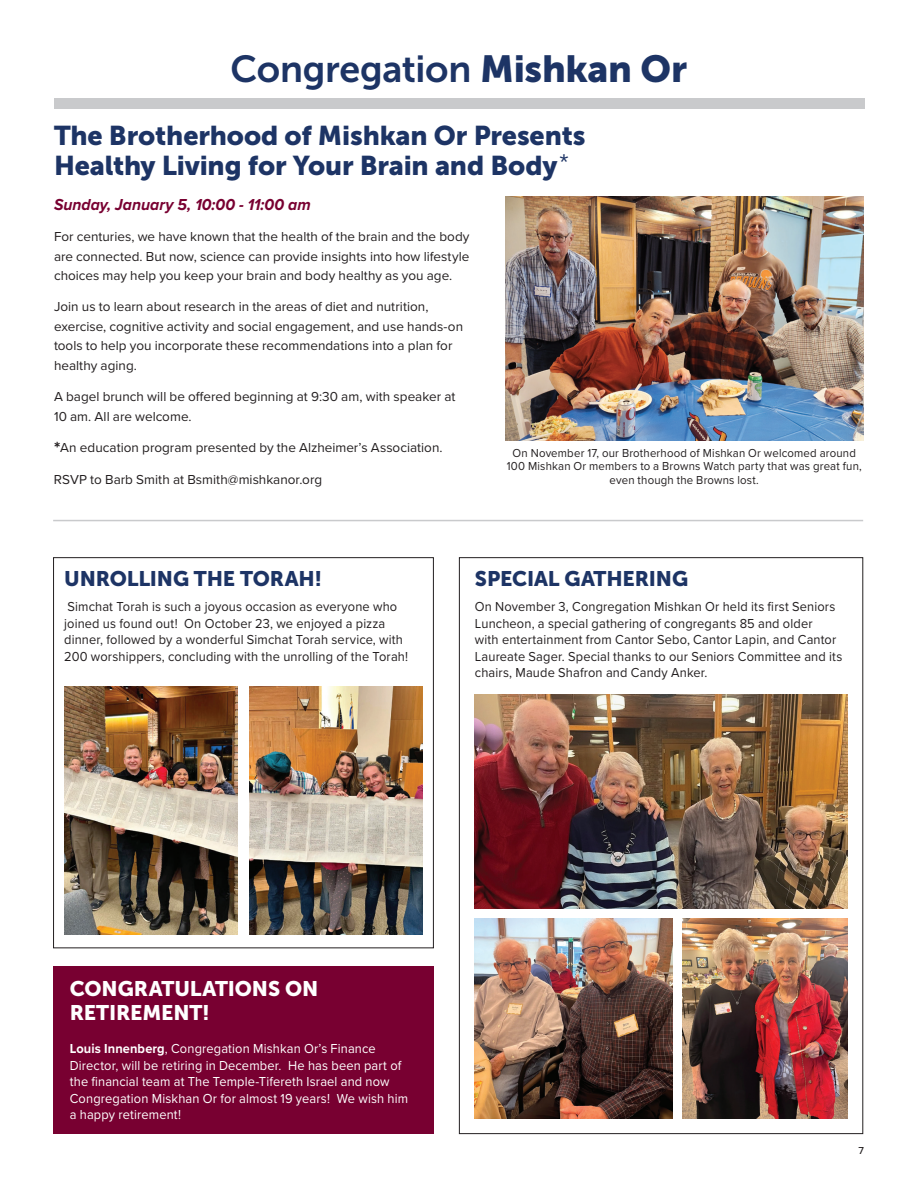
<style>
.page{position:relative;width:918px;height:1188px;background:#fff}
.page>*{position:absolute;margin:0;border:0;box-sizing:border-box;transform-origin:0 0}
.t1{font:37.5px "Museo Sans 700";letter-spacing:-.01em;color:#1d3465}
.t2{font:27px/30px "Museo Sans 900";letter-spacing:-.005em;color:#1d3465}
.t3{font:21px "Museo Sans 900";letter-spacing:-.01em;color:#1d3465}
.t4{font:21px/24px "Museo Sans 900";letter-spacing:-.005em;color:#fff}
.t5{font:italic 700 16.5px "Proxima Nova";color:#780031;scale:.95 1}
.t6{font:13.5px/19.5px "Proxima Nova";letter-spacing:.005em;color:#231f20}
.t7{font:13.5px/16.5px "Proxima Nova";letter-spacing:.005em;color:#231f20;scale:.95 1}
.t8{font:13.5px/16.5px "Proxima Nova";letter-spacing:.01em;color:#fff;scale:.95 1}
.t9{font:12px/13.5px "Proxima Nova";letter-spacing:.015em;color:#231f20;text-align:center;scale:.95 1}
.t10{font:500 10.5px "Proxima Nova";color:#231f20}
.s1{font-family:"Museo Sans 900"}
.s2{font-weight:700;font-size:18px}
.s3{font-weight:700}
</style>
<div class="page">
<div style="left:54px;top:98px;width:810px;height:10px;background:#c9cacc"></div>
<hr style="left:53px;top:520px;width:810px;height:1px;background:#c9cacc">
<div style="left:54px;top:967px;width:380px;height:167px;background:#780031"></div>
<img style="left:505px;top:196px;width:358px;height:245px">
<img style="left:475px;top:695px;width:372px;height:213px">
<img style="left:475px;top:918px;width:198px;height:200px">
<img style="left:682px;top:918px;width:165px;height:200px">
<img style="left:64px;top:686px;width:174px;height:249px">
<img style="left:249px;top:686px;width:174px;height:249px">
<div style="left:53px;top:557px;width:381px;height:391px;border:1px solid #231f20"></div>
<h1 class="t1" style="left:231px;top:48px;width:458px">Congregation <span class="s1">Mishkan Or</span></h1>
<h2 class="t2" style="left:54px;top:120px;width:533px">The Brotherhood of Mishkan Or Presents<br>Healthy Living for Your Brain and Body<sup>*</sup></h2>
<p class="t5" style="left:54px;top:192px;width:272px">Sunday, January 5, 10:00 - 11:00 am</p>
<p class="t6" style="left:54px;top:226px;width:417px;text-align:justify">For centuries, we have known that the health of the brain and the body are connected. But now, science can provide insights into how lifestyle choices may help you keep your brain and body healthy as you age.</p>
<p class="t6" style="left:54px;top:297px;width:411px">Join us to learn about research in the areas of diet and nutrition, exercise, cognitive activity and social engagement, and use hands-on tools to help you incorporate these recommendations into a plan for healthy aging.</p>
<p class="t6" style="left:54px;top:387px;width:403px">A bagel brunch will be offered beginning at 9:30 am, with speaker at<br>10 am. All are welcome.</p>
<p class="t6" style="left:54px;top:438px;width:390px"><span class="s2">*</span>An education program presented by the Alzheimer’s Association.</p>
<p class="t6" style="left:54px;top:469px;width:270px">RSVP to Barb Smith at Bsmith@mishkanor.org</p>
<p class="t9" style="left:507px;top:446px;width:375px">On November 17, our Brotherhood of Mishkan Or welcomed around<br>100 Mishkan Or members to a Browns Watch party that was great fun, even though the Browns lost.</p>
<h3 class="t3" style="left:64px;top:566px;width:260px">UNROLLING THE TORAH!</h3>
<p class="t7" style="left:64px;top:598px;width:364px">Simchat Torah is such a joyous occasion as everyone who joined us found out! On October 23, we enjoyed a pizza dinner, followed by a wonderful Simchat Torah service, with 200 worshippers, concluding with the unrolling of the Torah!</p>
<h3 class="t3" style="left:475px;top:566px;width:215px">SPECIAL GATHERING</h3>
<p class="t7" style="left:475px;top:598px;width:388px">On November 3, Congregation Mishkan Or held its first Seniors Luncheon, a special gathering of congregants 85 and older<br>with entertainment from Cantor Sebo, Cantor Lapin, and Cantor Laureate Sager. Special thanks to our Seniors Committee and its chairs, Maude Shafron and Candy Anker.</p>
<h3 class="t4" style="left:70px;top:977px;width:250px">CONGRATULATIONS ON<br>RETIREMENT!</h3>
<p class="t8" style="left:70px;top:1040px;width:358px"><span class="s3">Louis Innenberg</span>, Congregation Mishkan Or’s Finance Director, will be retiring in December. He has been part of the financial team at The Temple-Tifereth Israel and now Congregation Miskhan Or for almost 19 years! We wish him a happy retirement!</p>
<p class="t10" style="left:859px;top:1143px;width:7px">7</p>
</div>
